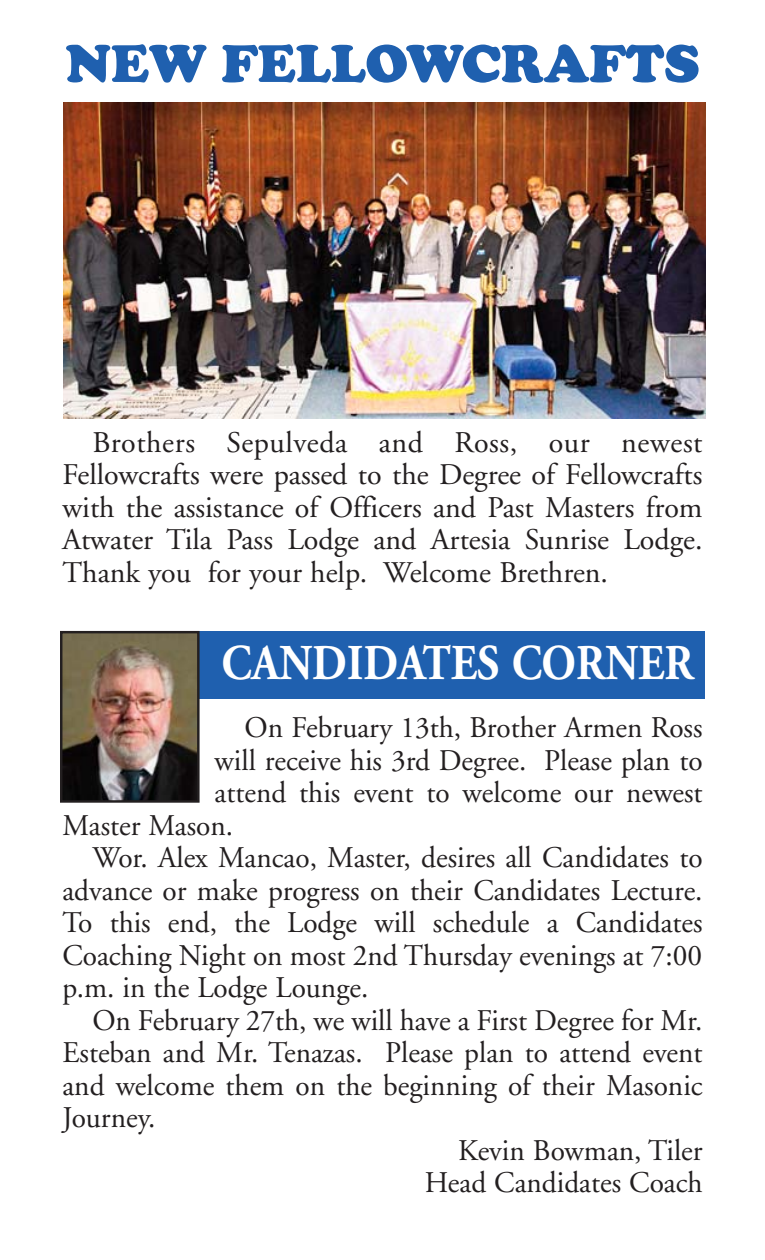
<style>
.page{position:relative;width:765px;height:1260px;background:#fff}
.page>*{position:absolute;margin:0;border:0;box-sizing:border-box;transform-origin:0 0}
.t1{font:900 55px "Cooper";color:#1f60af}
.t2{font:700 50px "Adobe Garamond";color:#fff;scale:.88 1}
.t3{font:30px/32.5px "Adobe Garamond";color:#231f20;text-align:justify}
</style>
<div class="page">
<img style="left:63px;top:102px;width:642px;height:317px">
<div style="left:60px;top:631px;width:645px;height:68px;background:#1f60af"></div>
<img style="left:63px;top:634px;width:134px;height:166px">
<div style="left:60px;top:631px;width:140px;height:172px;border:2px solid #231f20"></div>
<p class="t1" style="left:65px;top:43px;width:636px">NEW FELLOWCRAFTS</p>
<p class="t3" style="left:63px;top:429px;width:642px;text-indent:30px">Brothers Sepulveda and Ross, our newest Fellowcrafts were passed to the Degree of Fellowcrafts with the assistance of Officers and Past Masters from Atwater Tila Pass Lodge and Artesia Sunrise Lodge.<br>Thank you for your help. Welcome Brethren.</p>
<p class="t2" style="left:222px;top:643px;width:538px">CANDIDATES CORNER</p>
<p class="t3" style="left:245px;top:714px;width:459px">On February 13th, Brother Armen Ross</p>
<p class="t3" style="left:215px;top:747px;width:489px">will receive his 3rd Degree. Please plan to</p>
<p class="t3" style="left:215px;top:779px;width:490px">attend this event to welcome our newest</p>
<p class="t3" style="left:62px;top:812px;width:172px">Master Mason.</p>
<p class="t3" style="left:92px;top:844px;width:612px">Wor. Alex Mancao, Master, desires all Candidates to</p>
<p class="t3" style="left:62px;top:877px;width:642px">advance or make progress on their Candidates Lecture.</p>
<p class="t3" style="left:62px;top:909px;width:642px">To this end, the Lodge will schedule a Candidates</p>
<p class="t3" style="left:62px;top:942px;width:641px">Coaching Night on most 2nd Thursday evenings at 7:00</p>
<p class="t3" style="left:62px;top:974px;width:307px">p.m. in the Lodge Lounge.</p>
<p class="t3" style="left:92px;top:1007px;width:612px">On February 27th, we will have a First Degree for Mr.</p>
<p class="t3" style="left:62px;top:1039px;width:642px">Esteban and Mr. Tenazas. Please plan to attend event</p>
<p class="t3" style="left:62px;top:1072px;width:642px">and welcome them on the beginning of their Masonic</p>
<p class="t3" style="left:62px;top:1104px;width:94px">Journey.</p>
<p class="t3" style="left:458px;top:1137px;width:246px">Kevin Bowman, Tiler</p>
<p class="t3" style="left:425px;top:1169px;width:279px">Head Candidates Coach</p>
</div>
